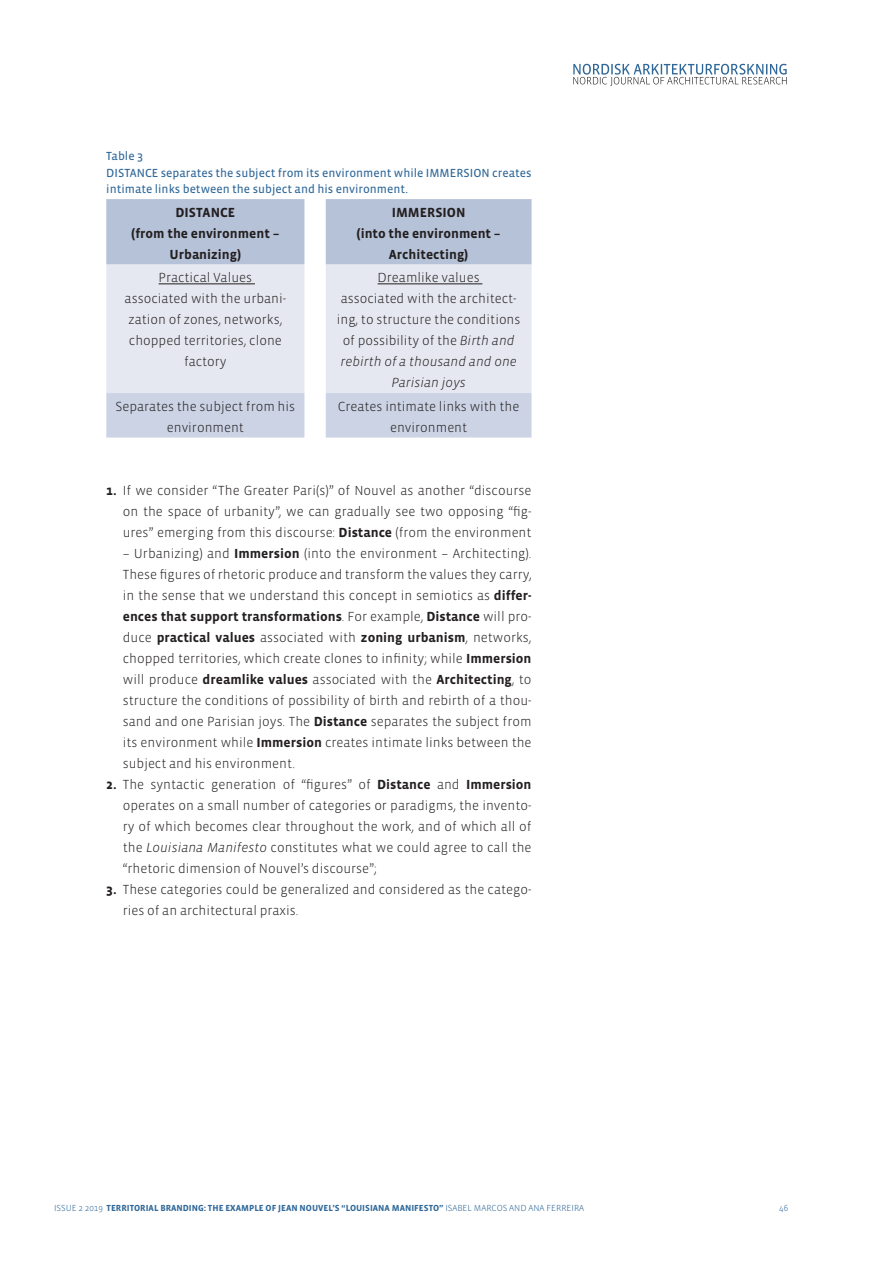
<style>
.page{position:relative;width:893px;height:1263px;background:#fff}
.page>*{position:absolute;margin:0;border:0;box-sizing:border-box;transform-origin:0 0}
.Normal_innrykk{font:300 13.5px/21px "Vista Sans OT";color:#231f20;text-align:center}
.t1{font:700 13.5px "Vista Sans OT";color:#231f20}
.Figurtekst{font:12px/16.5px "Vista Sans OT";color:#2e6798}
.t2{font:700 9px "Vista Sans OT";color:#2e6798}
.t3{font:300 9px "Vista Sans OT";color:#2e6798}
.s1{font-style:italic}
.s2{font-weight:700}
.s3{font-weight:300}
</style>
<div class="page">
<svg style="left:573px;top:64px;width:214px;height:22px"></svg>
<div style="left:106px;top:199px;width:425px;height:66px;background:#b6c2d8"></div>
<div style="left:106px;top:265px;width:425px;height:128px;background:#e5e8f0"></div>
<svg style="left:106px;top:393px;width:425px;height:45px;background:#ced5e5"></svg>
<hr style="left:159px;top:284px;width:96px;height:1px;background:#231f20">
<hr style="left:378px;top:284px;width:104px;height:1px;background:#231f20">
<p class="Figurtekst" style="left:106px;top:148px;width:38px">Table 3</p>
<p class="Figurtekst" style="left:106px;top:165px;width:427px">DISTANCE separates the subject from its environment while IMMERSION creates intimate links between the subject and his environment.</p>
<p class="t1" style="left:176px;top:205px;width:61px">DISTANCE</p>
<p class="t1" style="left:131px;top:226px;width:150px">(from the environment –</p>
<p class="t1" style="left:170px;top:247px;width:73px">Urbanizing)</p>
<p class="t1" style="left:392px;top:205px;width:75px">IMMERSION</p>
<p class="t1" style="left:357px;top:226px;width:146px">(into the environment –</p>
<p class="t1" style="left:389px;top:247px;width:81px">Architecting)</p>
<p class="Normal_innrykk" style="left:159px;top:267px;width:95px">Practical Values</p>
<p class="Normal_innrykk" style="left:125px;top:288px;width:163px">associated with the urbani&shy;zation of zones, networks, chopped territories, clone factory</p>
<p class="Normal_innrykk" style="left:378px;top:267px;width:104px">Dreamlike values</p>
<p class="Normal_innrykk" style="left:337px;top:288px;width:185px">associated with the architect&shy;ing, to structure the conditions of possibility of the <span class="s1">Birth and rebirth of a thousand and one<br>Parisian joys</span></p>
<p class="Normal_innrykk" style="left:116px;top:396px;width:181px">Separates the subject from his environment</p>
<p class="Normal_innrykk" style="left:338px;top:396px;width:183px">Creates intimate links with the environment</p>
<p class="Normal_innrykk" style="left:123px;top:480px;width:410px;text-align:justify;text-indent:-16px"><span class="s2">1.</span> If we consider “The Greater Pari(s)” of Nouvel as another “discourse on the space of urbanity”, we can gradually see two opposing “fig&shy;ures” emerging from this discourse: <span class="s2">Distance</span> (from the environment</p>
<p class="Normal_innrykk" style="left:123px;top:543px;width:410px;text-align:justify">– Urbanizing) and <span class="s2">Immersion</span> (into the environment – Architecting).<br>These figures of rhetoric produce and transform the values they carry, in the sense that we understand this concept in semiotics as <span class="s2">differ&shy;ences that support transformations</span>. For example, <span class="s2">Distance</span> will pro&shy;duce <span class="s2">practical values</span> associated with <span class="s2">zoning urbanism</span>, networks, chopped territories, which create clones to infinity; while <span class="s2">Immersion </span>will produce <span class="s2">dreamlike values</span> associated with the <span class="s2">Architecting</span>, to structure the conditions of possibility of birth and rebirth of a thou&shy;sand and one Parisian joys. The <span class="s2">Distance</span> separates the subject from its environment while <span class="s2">Immersion</span> creates intimate links between the subject and his environment.</p>
<p class="Normal_innrykk" style="left:123px;top:774px;width:410px;text-align:justify;text-indent:-16px"><span class="s2">2.</span> The syntactic generation of “figures” of <span class="s2">Distance</span> and <span class="s2">Immersion </span>operates on a small number of categories or paradigms, the invento&shy;ry of which becomes clear throughout the work, and of which all of the <span class="s1">Louisiana Manifesto</span> constitutes what we could agree to call the “rhetoric dimension of Nouvel’s discourse”;</p>
<p class="Normal_innrykk" style="left:123px;top:879px;width:410px;text-align:left;text-indent:-16px"><span class="s2">3.</span> These categories could be generalized and considered as the catego&shy;ries of an architectural praxis.</p>
<p class="t2" style="left:54px;top:1204px;width:532px"><span class="s3">ISSUE 2 2019</span> TERRITORIAL BRANDING: THE EXAMPLE OF JEAN NOUVEL’S “LOUISIANA MANIFESTO” <span class="s3">ISABEL MARCOS AND ANA FERREIRA</span></p>
<p class="t3" style="left:779px;top:1204px;width:10px">46</p>
</div>
